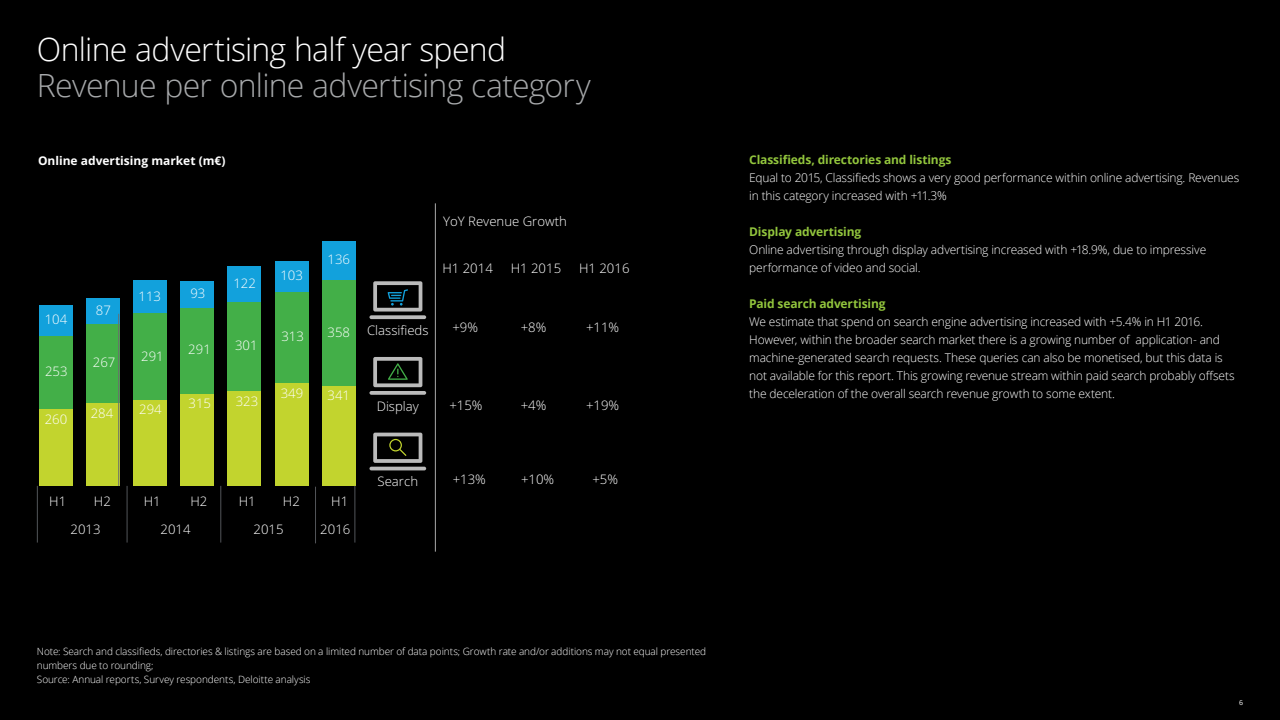
<style>
.page{position:relative;width:1280px;height:720px;background:#000}
.page>*{position:absolute;margin:0;border:0;box-sizing:border-box;transform-origin:0 0}
.t1{font:300 32px "Open Sans";letter-spacing:-.02em;color:#a7a9ab}
.t2{font:300 32px "Open Sans";letter-spacing:-.025em;color:#fff}
.t3{font:300 13.2px "Open Sans";color:#fff}
.t4{font:300 12px/18px "Open Sans";letter-spacing:-.015em;color:#fff}
.t5{font:700 12px "Open Sans";letter-spacing:-.01em;color:#92c53d}
.t6{font:700 12px "Open Sans";color:#fff}
.t7{font:300 10px/14px "Open Sans";letter-spacing:-.005em;color:#fff}
.t8{font:7px "Open Sans";color:#fff}
</style>
<div class="page">
<div style="left:39px;top:335px;width:34px;height:74px;background:#43af48"></div>
<div style="left:39px;top:409px;width:34px;height:77px;background:#c2d42e"></div>
<div style="left:39px;top:305px;width:34px;height:30px;background:#12a1dc"></div>
<div style="left:86px;top:403px;width:34px;height:83px;background:#c2d42e"></div>
<div style="left:86px;top:299px;width:34px;height:25px;background:#12a1dc"></div>
<div style="left:86px;top:324px;width:34px;height:79px;background:#43af48"></div>
<div style="left:133px;top:399px;width:34px;height:87px;background:#c2d42e"></div>
<div style="left:133px;top:281px;width:34px;height:33px;background:#12a1dc"></div>
<div style="left:133px;top:314px;width:34px;height:86px;background:#43af48"></div>
<div style="left:181px;top:393px;width:33px;height:93px;background:#c2d42e"></div>
<div style="left:181px;top:282px;width:33px;height:26px;background:#12a1dc"></div>
<div style="left:181px;top:308px;width:33px;height:85px;background:#43af48"></div>
<div style="left:228px;top:391px;width:33px;height:95px;background:#c2d42e"></div>
<div style="left:228px;top:266px;width:33px;height:36px;background:#12a1dc"></div>
<div style="left:228px;top:302px;width:33px;height:89px;background:#43af48"></div>
<div style="left:275px;top:383px;width:33px;height:103px;background:#c2d42e"></div>
<div style="left:275px;top:262px;width:33px;height:30px;background:#12a1dc"></div>
<div style="left:275px;top:292px;width:33px;height:91px;background:#43af48"></div>
<div style="left:322px;top:386px;width:34px;height:100px;background:#c2d42e"></div>
<div style="left:322px;top:241px;width:34px;height:39px;background:#12a1dc"></div>
<div style="left:322px;top:280px;width:34px;height:106px;background:#43af48"></div>
<hr style="left:435px;top:203px;width:1px;height:349px;background:#aaa">
<svg style="left:37px;top:486px;width:1px;height:57px"></svg>
<svg style="left:127px;top:486px;width:1px;height:57px"></svg>
<svg style="left:220px;top:486px;width:1px;height:57px"></svg>
<svg style="left:315px;top:487px;width:1px;height:56px"></svg>
<svg style="left:354px;top:486px;width:1px;height:57px"></svg>
<svg style="left:373px;top:433px;width:49px;height:30px"></svg>
<hr style="left:369px;top:467px;width:57px;height:3px;background:#bbb;border-radius:2px">
<svg style="left:369px;top:391px;width:57px;height:4px"></svg>
<svg style="left:373px;top:357px;width:49px;height:30px"></svg>
<svg style="left:369px;top:315px;width:57px;height:4px"></svg>
<svg style="left:373px;top:281px;width:49px;height:31px"></svg>
<h1 class="t2" style="left:37px;top:37px;width:471px">Online advertising half year spend</h1>
<h1 class="t1" style="left:37px;top:73px;width:555px">Revenue per online advertising category</h1>
<p class="t6" style="left:38px;top:156px;width:189px">Online advertising market (m€)</p>
<p class="t3" style="left:45px;top:314px;width:24px">104</p>
<p class="t3" style="left:96px;top:305px;width:17px">87</p>
<p class="t3" style="left:139px;top:291px;width:24px">113</p>
<p class="t3" style="left:190px;top:288px;width:17px">93</p>
<p class="t3" style="left:233px;top:278px;width:24px">122</p>
<p class="t3" style="left:45px;top:366px;width:24px">253</p>
<p class="t3" style="left:45px;top:414px;width:24px">260</p>
<p class="t3" style="left:93px;top:357px;width:24px">267</p>
<p class="t3" style="left:141px;top:351px;width:24px">291</p>
<p class="t3" style="left:91px;top:408px;width:24px">284</p>
<p class="t3" style="left:139px;top:404px;width:24px">294</p>
<p class="t3" style="left:188px;top:344px;width:24px">291</p>
<p class="t3" style="left:235px;top:340px;width:24px">301</p>
<p class="t3" style="left:189px;top:398px;width:24px">315</p>
<p class="t3" style="left:236px;top:396px;width:24px">323</p>
<p class="t3" style="left:280px;top:270px;width:24px">103</p>
<p class="t3" style="left:328px;top:254px;width:24px">136</p>
<p class="t3" style="left:281px;top:331px;width:24px">313</p>
<p class="t3" style="left:328px;top:327px;width:24px">358</p>
<p class="t3" style="left:443px;top:216px;width:125px">YoY Revenue Growth</p>
<p class="t3" style="left:442px;top:263px;width:52px">H1 2014</p>
<p class="t3" style="left:511px;top:263px;width:52px">H1 2015</p>
<p class="t3" style="left:579px;top:263px;width:52px">H1 2016</p>
<p class="t3" style="left:367px;top:325px;width:63px">Classifieds</p>
<p class="t3" style="left:452px;top:322px;width:27px">+9%</p>
<p class="t3" style="left:521px;top:322px;width:27px">+8%</p>
<p class="t3" style="left:586px;top:322px;width:35px">+11%</p>
<p class="t3" style="left:281px;top:388px;width:24px">349</p>
<p class="t3" style="left:328px;top:390px;width:24px">341</p>
<p class="t3" style="left:377px;top:401px;width:44px">Display</p>
<p class="t3" style="left:449px;top:400px;width:35px">+15%</p>
<p class="t3" style="left:521px;top:400px;width:27px">+4%</p>
<p class="t3" style="left:586px;top:400px;width:35px">+19%</p>
<p class="t3" style="left:49px;top:496px;width:18px">H1</p>
<p class="t3" style="left:94px;top:496px;width:18px">H2</p>
<p class="t3" style="left:144px;top:496px;width:18px">H1</p>
<p class="t3" style="left:190px;top:496px;width:18px">H2</p>
<p class="t3" style="left:239px;top:496px;width:18px">H1</p>
<p class="t3" style="left:283px;top:496px;width:18px">H2</p>
<p class="t3" style="left:331px;top:496px;width:18px">H1</p>
<p class="t3" style="left:71px;top:524px;width:32px">2013</p>
<p class="t3" style="left:161px;top:524px;width:32px">2014</p>
<p class="t3" style="left:254px;top:524px;width:32px">2015</p>
<p class="t3" style="left:320px;top:524px;width:32px">2016</p>
<p class="t3" style="left:378px;top:476px;width:42px">Search</p>
<p class="t3" style="left:453px;top:473px;width:35px">+13%</p>
<p class="t3" style="left:521px;top:473px;width:35px">+10%</p>
<p class="t3" style="left:592px;top:473px;width:27px">+5%</p>
<p class="t5" style="left:749px;top:151px;width:204px">Classiieds, directories and listings</p>
<p class="t4" style="left:749px;top:169px;width:492px">Equal to 2015, Classiieds shows a very good performance within online advertising. Revenues in this category increased with +11.3%</p>
<p class="t5" style="left:749px;top:227px;width:113px">Display advertising</p>
<p class="t4" style="left:749px;top:242px;width:458px">Online advertising through display advertising increased with +18.9%, due to impressive performance of video and social.</p>
<p class="t5" style="left:749px;top:299px;width:138px">Paid search advertising</p>
<p class="t4" style="left:749px;top:314px;width:487px">We estimate that spend on search engine advertising increased with +5.4% in H1 2016.<br>However, within the broader search market there is a growing number of application- and machine-generated search requests. These queries can also be monetised, but this data is not available for this report. This growing revenue stream within paid search probably ofsets the deceleration of the overall search revenue growth to some extent.</p>
<p class="t7" style="left:37px;top:644px;width:671px">Note: Search and classiieds, directories &amp; listings are based on a limited number of data points; Growth rate and/or additions may not equal presented numbers due to rounding;<br>Source: Annual reports, Survey respondents, Deloitte analysis</p>
<p class="t8" style="left:1239px;top:699px;width:6px">6</p>
</div>
